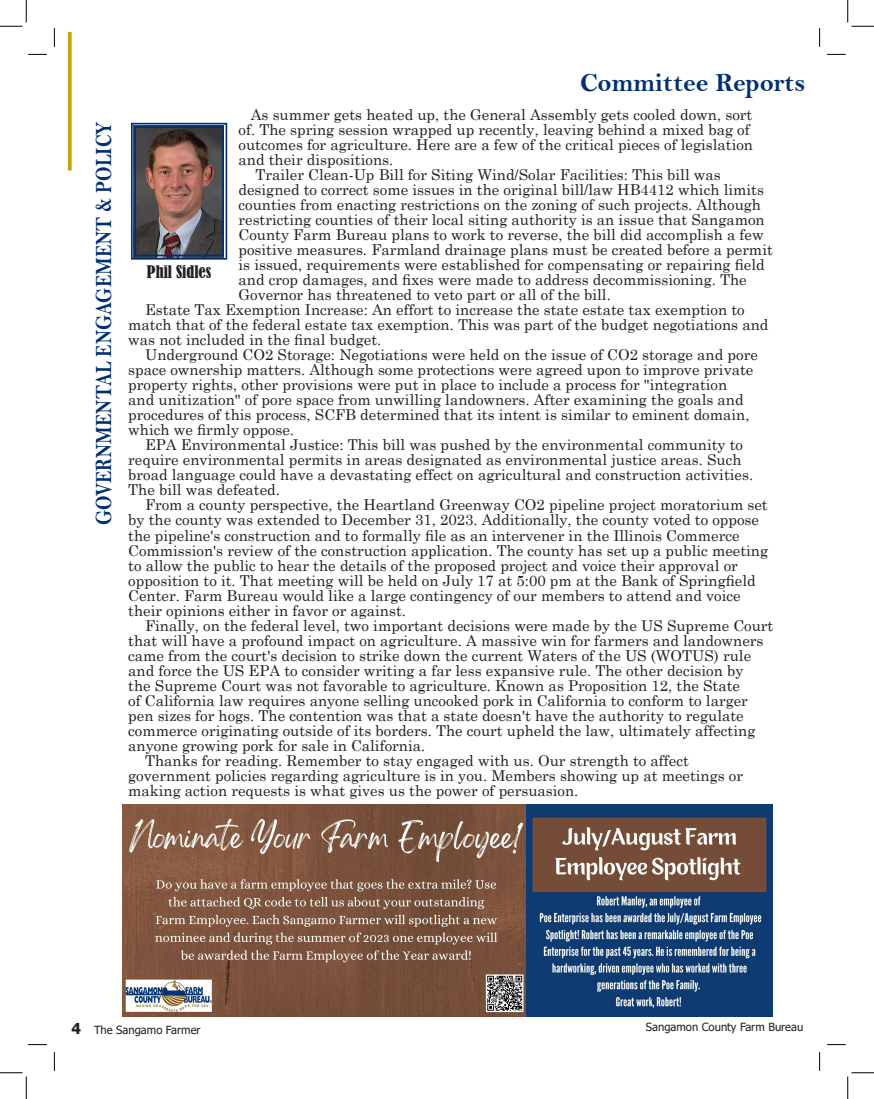
<style>
.page{position:relative;width:874px;height:1099px;background:#fff}
.page>*{position:absolute;margin:0;border:0;box-sizing:border-box;transform-origin:0 0}
.t1{font:26.25px "Bell MT Bold";color:#002f73}
.t2{font:23.5px "Bell MT Bold";color:#002f73;scale:.8 1}
.t3{font:condensed 16.25px "Bernard";color:#231f20}
.t4{font:15px/15px "Century Schoolbook";color:#231f20}
.t5{font:11.25px "Tahoma";color:#231f20}
.s1{font-weight:700;font-size:15px}
</style>
<div class="page">
<svg style="left:68px;top:32px;width:4px;height:138px"></svg>
<img style="left:131px;top:122px;width:97px;height:138px">
<div style="left:134px;top:126px;width:90px;height:130px;border:2px solid #002f73"></div>
<img style="left:123px;top:804px;width:405px;height:213px">
<img style="left:526px;top:804px;width:246px;height:212px">
<svg style="left:28px;top:54px;width:19px;height:1px"></svg>
<svg style="left:827px;top:54px;width:19px;height:1px"></svg>
<svg style="left:28px;top:1044px;width:19px;height:1px"></svg>
<svg style="left:827px;top:1044px;width:19px;height:1px"></svg>
<svg style="left:54px;top:28px;width:1px;height:19px"></svg>
<svg style="left:54px;top:1052px;width:1px;height:19px"></svg>
<svg style="left:819px;top:28px;width:1px;height:19px"></svg>
<svg style="left:819px;top:1052px;width:1px;height:19px"></svg>
<svg style="left:0;top:0;width:27px;height:27px"></svg>
<svg style="left:0;top:1072px;width:27px;height:27px"></svg>
<svg style="left:847px;top:0;width:27px;height:27px"></svg>
<svg style="left:847px;top:1072px;width:27px;height:27px"></svg>
<p class="t2" style="left:90px;top:525px;width:506px;rotate:-90deg">GOVERNMENTAL ENGAGEMENT &amp; POLICY</p>
<p class="t1" style="left:580px;top:67px;width:227px">Committee Reports</p>
<p class="t4" style="left:238px;top:106px;width:516px;text-indent:12px">As summer gets heated up, the General Assembly gets cooled down, sort of. The spring session wrapped up recently, leaving behind a mixed bag of outcomes for agriculture. Here are a few of the critical pieces of legislation and their dispositions.</p>
<p class="t4" style="left:238px;top:166px;width:536px;text-indent:17px">Trailer Clean-Up Bill for Siting Wind/Solar Facilities: This bill was designed to correct some issues in the original bill/law HB4412 which limits counties from enacting restrictions on the zoning of such projects. Although restricting counties of their local siting authority is an issue that Sangamon County Farm Bureau plans to work to reverse, the bill did accomplish a few positive measures. Farmland drainage plans must be created before a permit is issued, requirements were established for compensating or repairing field and crop damages, and fixes were made to address decommissioning. The Governor has threatened to veto part or all of the bill.</p>
<p class="t4" style="left:128px;top:301px;width:642px;text-indent:17px">Estate Tax Exemption Increase: An effort to increase the state estate tax exemption to match that of the federal estate tax exemption. This was part of the budget negotiations and was not included in the final budget.</p>
<p class="t4" style="left:128px;top:346px;width:631px;text-indent:17px">Underground CO2 Storage: Negotiations were held on the issue of CO2 storage and pore space ownership matters. Although some protections were agreed upon to improve private property rights, other provisions were put in place to include a process for "integration<br>and unitization" of pore space from unwilling landowners. After examining the goals and procedures of this process, SCFB determined that its intent is similar to eminent domain, which we firmly oppose.</p>
<p class="t4" style="left:128px;top:436px;width:626px;text-indent:17px">EPA Environmental Justice: This bill was pushed by the environmental community to require environmental permits in areas designated as environmental justice areas. Such broad language could have a devastating effect on agricultural and construction activities.<br>The bill was defeated.</p>
<p class="t4" style="left:128px;top:496px;width:641px;text-indent:17px">From a county perspective, the Heartland Greenway CO2 pipeline project moratorium set by the county was extended to December 31, 2023. Additionally, the county voted to oppose the pipeline's construction and to formally file as an intervener in the Illinois Commerce Commission's review of the construction application. The county has set up a public meeting to allow the public to hear the details of the proposed project and voice their approval or opposition to it. That meeting will be held on July 17 at 5:00 pm at the Bank of Springfield Center. Farm Bureau would like a large contingency of our members to attend and voice their opinions either in favor or against.</p>
<p class="t4" style="left:128px;top:616px;width:647px;text-indent:17px">Finally, on the federal level, two important decisions were made by the US Supreme Court that will have a profound impact on agriculture. A massive win for farmers and landowners came from the court's decision to strike down the current Waters of the US (WOTUS) rule and force the US EPA to consider writing a far less expansive rule. The other decision by<br>the Supreme Court was not favorable to agriculture. Known as Proposition 12, the State<br>of California law requires anyone selling uncooked pork in California to conform to larger pen sizes for hogs. The contention was that a state doesn't have the authority to regulate commerce originating outside of its borders. The court upheld the law, ultimately affecting anyone growing pork for sale in California.</p>
<p class="t4" style="left:128px;top:751px;width:616px;text-indent:17px">Thanks for reading. Remember to stay engaged with us. Our strength to affect government policies regarding agriculture is in you. Members showing up at meetings or making action requests is what gives us the power of persuasion.</p>
<p class="t3" style="left:147px;top:262px;width:66px">Phil Sidles</p>
<p class="t5" style="left:72px;top:1022px;width:131px"><span class="s1">4</span> The Sangamo Farmer</p>
<p class="t5" style="left:646px;top:1019px;width:159px">Sangamon County Farm Bureau</p>
</div>
